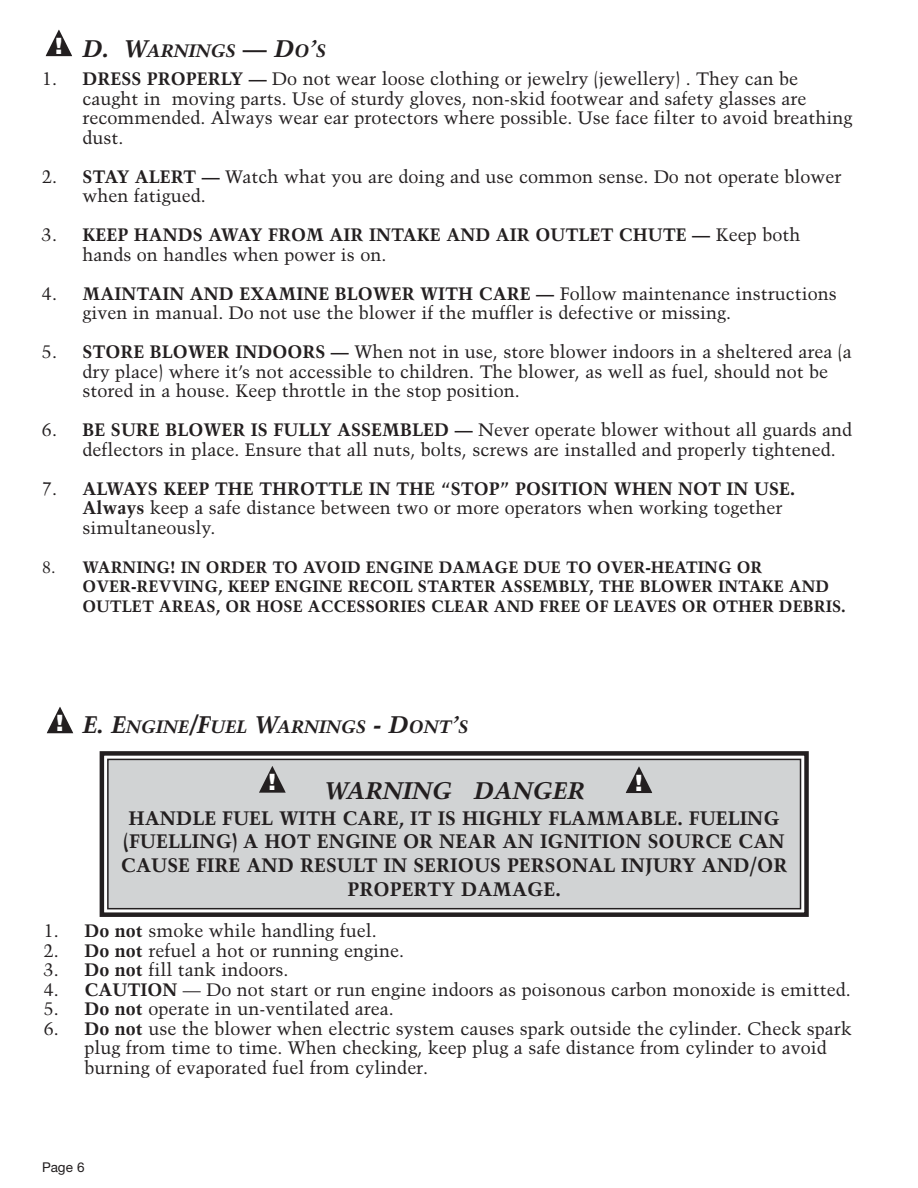
<style>
.page{position:relative;width:918px;height:1188px;background:#fff}
.page>*{position:absolute;margin:0;border:0;box-sizing:border-box;transform-origin:0 0}
.t1{font:italic 700 24px "Trump Mediaeval";color:#231f20}
.t2{font:900 22.5px "Helvetica";color:#fff}
.t3{font:700 19.5px/23.5px "Trump Mediaeval";color:#231f20;text-align:center}
.t4{font:18px/19.5px "Trump Mediaeval";color:#231f20}
.t5{font:700 18px/19.5px "Trump Mediaeval";color:#231f20}
.t6{font:italic 700 18px "Trump Mediaeval";color:#231f20}
.t7{font:700 16.5px/19.5px "Trump Mediaeval";color:#231f20}
.t8{font:13.5px "Helvetica Neue";color:#231f20}
.s1{font-size:24px}
.s2{font-weight:700}
.s3{font-weight:400}
</style>
<div class="page">
<svg style="left:45px;top:29px;width:27px;height:27px"></svg>
<div style="left:108px;top:759px;width:693px;height:150px;background:#d1d3d4"></div>
<div style="left:102px;top:753px;width:705px;height:162px;border:6px solid #fff"></div>
<div style="left:100px;top:751px;width:709px;height:166px;border:4px solid #231f20"></div>
<div style="left:107px;top:759px;width:694px;height:150px;border:2px solid #231f20"></div>
<svg style="left:46px;top:707px;width:28px;height:27px"></svg>
<svg style="left:259px;top:766px;width:27px;height:27px"></svg>
<svg style="left:626px;top:766px;width:26px;height:27px"></svg>
<p class="t2" style="left:55px;top:38px;width:9px">!</p>
<p class="t6" style="left:82px;top:43px;width:245px"><span class="s1">D. W</span>ARNINGS <span class="s1">— D</span>O<span class="s1">’</span>S</p>
<p class="t4" style="left:83px;top:70px;width:771px;text-indent:-40px">1. <span class="s2">DRESS PROPERLY —</span> Do not wear loose clothing or jewelry (jewellery) . They can be caught in moving parts. Use of sturdy gloves, non-skid footwear and safety glasses are recommended. Always wear ear protectors where possible. Use face filter to avoid breathing dust.</p>
<p class="t4" style="left:82px;top:168px;width:761px;text-indent:-40px">2. <span class="s2">STAY ALERT —</span> Watch what you are doing and use common sense. Do not operate blower when fatigued.</p>
<p class="t5" style="left:82px;top:226px;width:719px;text-indent:-40px"><span class="s3">3.</span> KEEP HANDS AWAY FROM AIR INTAKE AND AIR OUTLET CHUTE — <span class="s3">Keep both hands on handles when power is on.</span></p>
<p class="t4" style="left:82px;top:285px;width:756px;text-indent:-40px">4. <span class="s2">MAINTAIN AND EXAMINE BLOWER WITH CARE —</span> Follow maintenance instructions given in manual. Do not use the blower if the muffler is defective or missing.</p>
<p class="t4" style="left:82px;top:343px;width:771px;text-indent:-40px">5. <span class="s2">STORE BLOWER INDOORS —</span> When not in use, store blower indoors in a sheltered area (a dry place) where it’s not accessible to children. The blower, as well as fuel, should not be stored in a house. Keep throttle in the stop position.</p>
<p class="t4" style="left:82px;top:421px;width:771px;text-indent:-40px">6. <span class="s2">BE SURE BLOWER IS FULLY ASSEMBLED —</span> Never operate blower without all guards and deflectors in place. Ensure that all nuts, bolts, screws are installed and properly tightened.</p>
<p class="t4" style="left:82px;top:480px;width:714px;text-indent:-40px">7. <span class="s2">ALWAYS KEEP THE THROTTLE IN THE “STOP” POSITION WHEN NOT IN USE.<br>Always</span> keep a safe distance between two or more operators when working together simultaneously.</p>
<p class="t7" style="left:82px;top:558px;width:765px;text-indent:-40px"><span class="s3">8.</span> WARNING! IN ORDER TO AVOID ENGINE DAMAGE DUE TO OVER-HEATING OR<br>OVER-REVVING, KEEP ENGINE RECOIL STARTER ASSEMBLY, THE BLOWER INTAKE AND<br>OUTLET AREAS, OR HOSE ACCESSORIES CLEAR AND FREE OF LEAVES OR OTHER DEBRIS.</p>
<p class="t2" style="left:56px;top:715px;width:9px">!</p>
<p class="t6" style="left:82px;top:719px;width:387px"><span class="s1">E. E</span>NGINE<span class="s1">/F</span>UEL <span class="s1">W</span>ARNINGS <span class="s1">- D</span>ONT<span class="s1">’</span>S</p>
<p class="t2" style="left:269px;top:774px;width:9px">!</p>
<p class="t2" style="left:635px;top:774px;width:9px">!</p>
<h1 class="t1" style="left:325px;top:781px;width:261px">WARNING DANGER</h1>
<p class="t3" style="left:121px;top:808px;width:668px">HANDLE FUEL WITH CARE, IT IS HIGHLY FLAMMABLE. FUELING (FUELLING) A HOT ENGINE OR NEAR AN IGNITION SOURCE CAN CAUSE FIRE AND RESULT IN SERIOUS PERSONAL INJURY AND/OR PROPERTY DAMAGE.</p>
<p class="t4" style="left:44px;top:923px;width:334px">1. <span class="s2">Do not</span> smoke while handling fuel.</p>
<p class="t4" style="left:44px;top:942px;width:362px">2. <span class="s2">Do not</span> refuel a hot or running engine.</p>
<p class="t4" style="left:44px;top:962px;width:246px">3. <span class="s2">Do not</span> fill tank indoors.</p>
<p class="t4" style="left:44px;top:981px;width:808px">4. <span class="s2">CAUTION</span> — Do not start or run engine indoors as poisonous carbon monoxide is emitted.</p>
<p class="t4" style="left:44px;top:1001px;width:351px">5. <span class="s2">Do not</span> operate in un-ventilated area.</p>
<p class="t4" style="left:84px;top:1020px;width:769px;text-indent:-41px">6. <span class="s2">Do not</span> use the blower when electric system causes spark outside the cylinder. Check spark plug from time to time. When checking, keep plug a safe distance from cylinder to avoid burning of evaporated fuel from cylinder.</p>
<p class="t8" style="left:42px;top:1162px;width:44px">Page 6</p>
</div>
